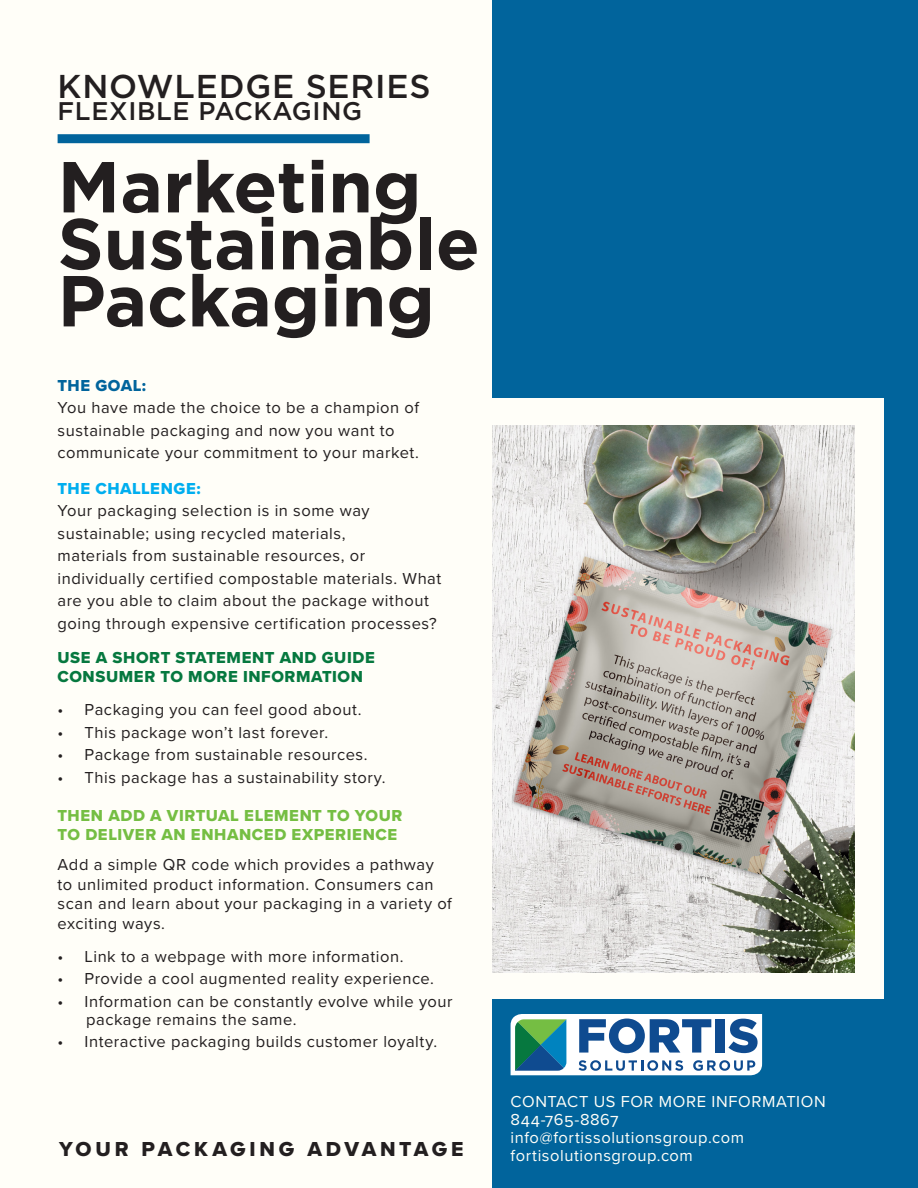
<style>
.page{position:relative;width:918px;height:1188px;background:#fffef8}
.page>*{position:absolute;margin:0;border:0;box-sizing:border-box;transform-origin:0 0}
.t1{font:700 72px/57px "Gotham";letter-spacing:-.005em;color:#231f20}
.t2{font:500 33px "Gotham";letter-spacing:.025em;color:#231f20}
.t3{font:500 25.5px "Gotham";letter-spacing:.025em;color:#231f20}
.t4{font:21px "Proxima Nova Extrabld";letter-spacing:.175em;color:#231f20}
.t5{font:16.5px/22.5px "Proxima Nova";letter-spacing:.035em;color:#231f20}
.t6{font:16.5px/18px "Proxima Nova";letter-spacing:.035em;color:#fffef8}
.t7{font:16.5px/19.5px "Proxima Nova Extrabld";letter-spacing:.035em;color:#75be43}
.t8{font:16.5px/19.5px "Proxima Nova Extrabld";letter-spacing:.035em;color:#06783f}
.t9{font:16.5px "Proxima Nova Extrabld";letter-spacing:.035em;color:#00aeef}
.t10{font:16.5px "Proxima Nova Extrabld";letter-spacing:.025em;color:#01649c}
</style>
<div class="page">
<div style="left:492px;top:0;width:426px;height:1188px;background:#01649c"></div>
<div style="left:58px;top:134px;width:312px;height:9px;background:#01649c"></div>
<div style="left:459px;top:399px;width:425px;height:600px;background:#fffef8"></div>
<img style="left:492px;top:426px;width:362px;height:546px">
<svg style="left:511px;top:1014px;width:251px;height:61px;background:#96b7c8"></svg>
<h2 class="t2" style="left:58px;top:72px;width:374px">KNOWLEDGE SERIES</h2>
<h3 class="t3" style="left:58px;top:100px;width:306px">FLEXIBLE PACKAGING</h3>
<h1 class="t1" style="left:58px;top:162px;width:424px">Marketing<br>Sustainable<br>Packaging</h1>
<p class="t10" style="left:58px;top:378px;width:90px">THE GOAL:</p>
<p class="t5" style="left:58px;top:397px;width:363px">You have made the choice to be a champion of sustainable packaging and now you want to communicate your commitment to your market.</p>
<p class="t9" style="left:58px;top:481px;width:145px">THE CHALLENGE:</p>
<p class="t5" style="left:58px;top:500px;width:385px">Your packaging selection is in some way sustainable; using recycled materials,<br>materials from sustainable resources, or individually certified compostable materials. What are you able to claim about the package without going through expensive certification processes?</p>
<p class="t8" style="left:58px;top:647px;width:319px">USE A SHORT STATEMENT AND GUIDE<br>CONSUMER TO MORE INFORMATION</p>
<p class="t5" style="left:58px;top:699px;width:305px">• Packaging you can feel good about.</p>
<p class="t5" style="left:58px;top:722px;width:272px">• This package won’t last forever.</p>
<p class="t5" style="left:58px;top:744px;width:311px">• Package from sustainable resources.</p>
<p class="t5" style="left:58px;top:767px;width:329px">• This package has a sustainability story.</p>
<p class="t7" style="left:58px;top:806px;width:346px">THEN ADD A VIRTUAL ELEMENT TO YOUR<br>TO DELIVER AN ENHANCED EXPERIENCE</p>
<p class="t5" style="left:58px;top:856px;width:396px;line-height:19.5px">Add a simple QR code which provides a pathway to unlimited product information. Consumers can scan and learn about your packaging in a variety of exciting ways.</p>
<p class="t5" style="left:58px;top:946px;width:347px">• Link to a webpage with more information.</p>
<p class="t5" style="left:58px;top:968px;width:378px">• Provide a cool augmented reality experience.</p>
<p class="t5" style="left:86px;top:993px;width:368px;line-height:18px;text-indent:-29px">• Information can be constantly evolve while your package remains the same.</p>
<p class="t5" style="left:58px;top:1031px;width:381px">• Interactive packaging builds customer loyalty.</p>
<p class="t4" style="left:59px;top:1140px;width:406px">YOUR PACKAGING ADVANTAGE</p>
<p class="t6" style="left:511px;top:1093px;width:317px">CONTACT US FOR MORE INFORMATION<br>844-765-8867 info@fortissolutionsgroup.com</p>
<p class="t6" style="left:511px;top:1147px;width:184px">fortisolutionsgroup.com</p>
</div>
